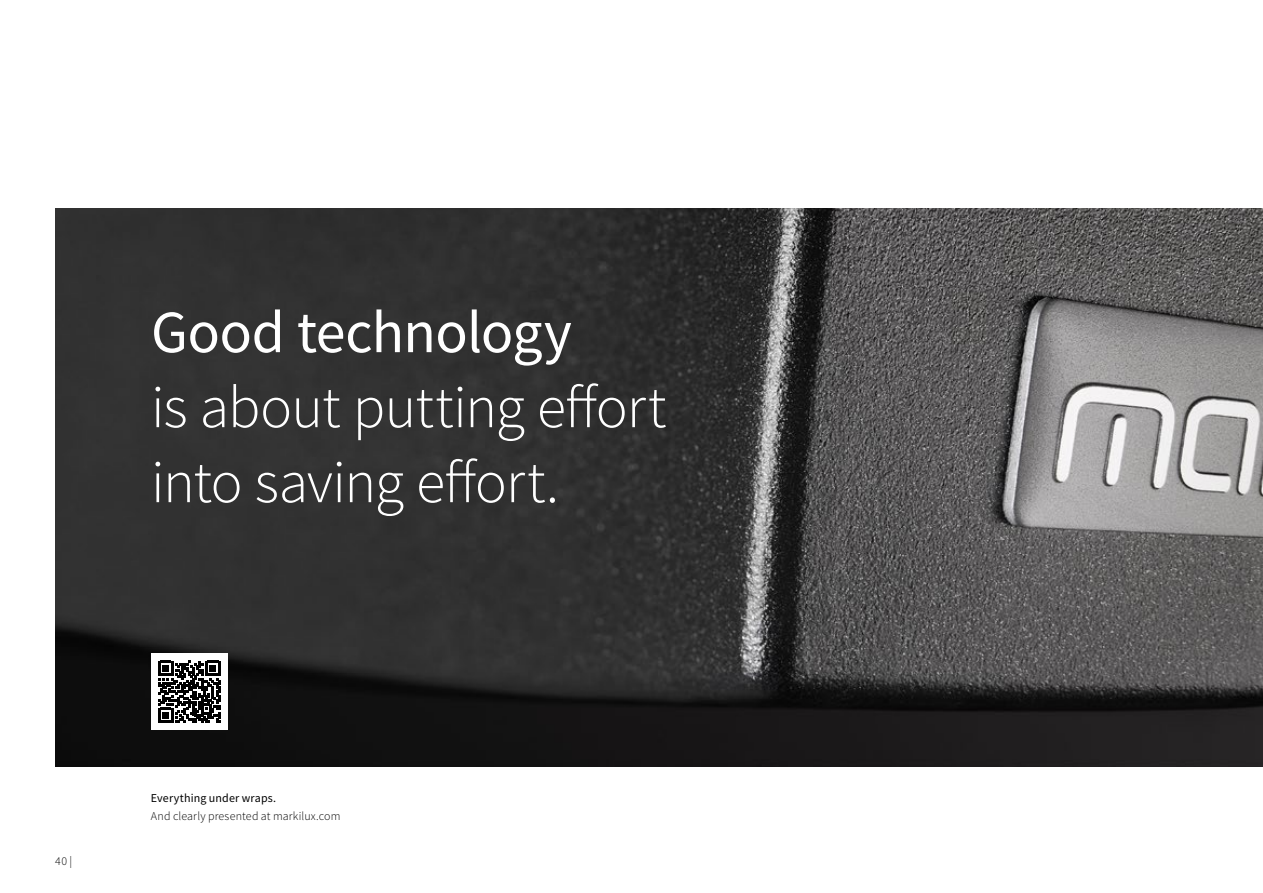
<style>
.page{position:relative;width:1263px;height:893px;background:#fff}
.page>*{position:absolute;margin:0;border:0;box-sizing:border-box;transform-origin:0 0}
.t1{font:300 60px/75px "Source Sans Pro";letter-spacing:-.015em;color:#fff}
.t2{font:60px "Source Sans Pro";letter-spacing:-.015em;color:#fff}
.t3{font:300 12px "Source Sans Pro";letter-spacing:.01em;color:#000}
.t4{font:12px "Source Sans Pro";letter-spacing:.01em;color:#000}
</style>
<div class="page">
<img style="left:55px;top:208px;width:1208px;height:558px">
<div style="left:151px;top:654px;width:76px;height:76px;background:#fff"></div>
<svg style="left:158px;top:661px;width:62px;height:62px"></svg>
<p class="t2" style="left:151px;top:294px;width:422px">Good technology</p>
<p class="t1" style="left:151px;top:370px;width:517px">is about putting effort into saving effort.</p>
<p class="t3" style="left:55px;top:854px;width:18px">40 |</p>
<p class="t4" style="left:151px;top:790px;width:127px">Everything under wraps.</p>
<p class="t3" style="left:151px;top:809px;width:191px">And clearly presented at markilux.com</p>
</div>
